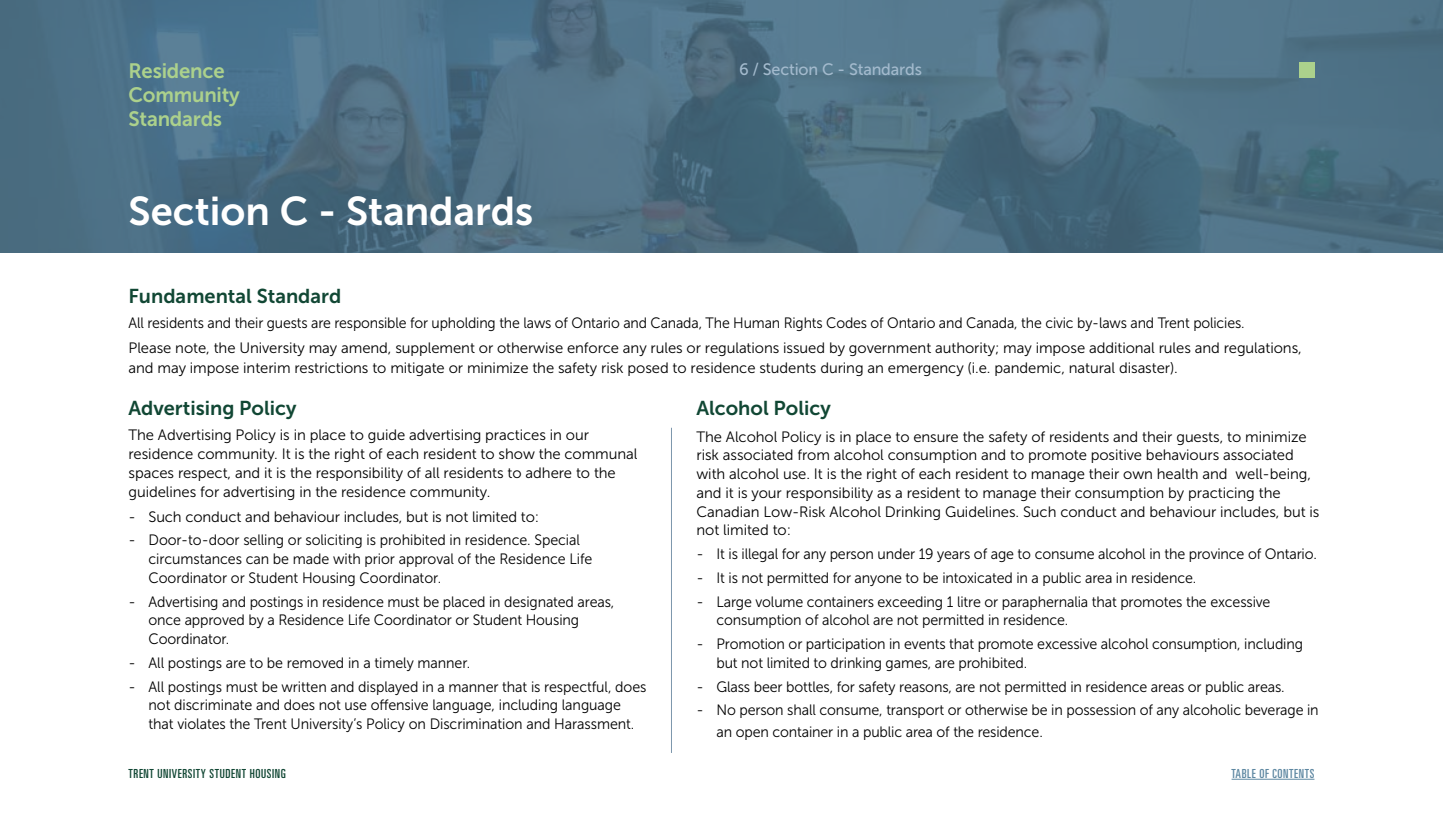
<style>
.page{position:relative;width:1443px;height:813px;background:#fff}
.page>*{position:absolute;margin:0;border:0;box-sizing:border-box;transform-origin:0 0}
.t1{font:40px "Museo Sans 700";color:#fff}
.t2{font:20.75px/23.8px "Museo Sans 700";letter-spacing:-.01em;color:#acd18c}
.t3{font:20px "Museo Sans 700";color:#114734}
.t4{font:16.5px "Museo Sans 500";letter-spacing:-.01em;color:#a3bacd}
.t5{font:15px/18.8px "Museo Sans 300";letter-spacing:-.005em;color:#000}
.t6{font:15px/25px "Museo Sans 300";letter-spacing:-.005em;color:#000;scale:.94 1}
.t7{font:ultra-condensed 12.5px "Univers";letter-spacing:.05em;color:#114734}
.t8{font:ultra-condensed 12.5px "Univers";letter-spacing:.05em;color:#5d87a1}
</style>
<div class="page">
<svg style="left:0;top:0;width:1442px;height:252px;background:#4c6f84"></svg>
<hr style="left:1231px;top:778px;width:83px;height:1px;background:#5d87a1">
<div style="left:1299px;top:62px;width:15px;height:16px;background:#acd18c"></div>
<hr style="left:671px;top:428px;width:1px;height:324px;background:#7c97ac">
<h2 class="t2" style="left:128px;top:59px;width:113px">Residence<br>Community<br>Standards</h2>
<p class="t4" style="left:739px;top:60px;width:184px">6 / Section C - Standards</p>
<h1 class="t1" style="left:128px;top:188px;width:406px">Section C - Standards</h1>
<h3 class="t3" style="left:128px;top:284px;width:214px">Fundamental Standard</h3>
<p class="t6" style="left:128px;top:310px;width:1249px">All residents and their guests are responsible for upholding the laws of Ontario and Canada, The Human Rights Codes of Ontario and Canada, the civic by-laws and Trent policies.<br>Please note, the University may amend, supplement or otherwise enforce any rules or regulations issued by government authority; may impose additional rules and regulations,</p>
<p class="t5" style="left:128px;top:358px;width:1051px">and may impose interim restrictions to mitigate or minimize the safety risk posed to residence students during an emergency (i.e. pandemic, natural disaster).</p>
<h3 class="t3" style="left:128px;top:397px;width:169px">Advertising Policy</h3>
<p class="t5" style="left:128px;top:426px;width:510px">The Advertising Policy is in place to guide advertising practices in our residence community. It is the right of each resident to show the communal spaces respect, and it is the responsibility of all residents to adhere to the guidelines for advertising in the residence community.</p>
<p class="t5" style="left:128px;top:507px;width:412px">- Such conduct and behaviour includes, but is not limited to:</p>
<p class="t5" style="left:148px;top:531px;width:445px;text-indent:-20px">- Door-to-door selling or soliciting is prohibited in residence. Special circumstances can be made with prior approval of the Residence Life<br>Coordinator or Student Housing Coordinator.</p>
<p class="t5" style="left:148px;top:592px;width:467px;text-indent:-20px">- Advertising and postings in residence must be placed in designated areas, once approved by a Residence Life Coordinator or Student Housing<br>Coordinator.</p>
<p class="t5" style="left:128px;top:653px;width:343px">- All postings are to be removed in a timely manner.</p>
<p class="t5" style="left:128px;top:677px;width:519px;text-align:center">- All postings must be written and displayed in a manner that is respectful, does not discriminate and does not use offensive language, including language<br>that violates the Trent University’s Policy on Discrimination and Harassment.</p>
<h3 class="t3" style="left:696px;top:397px;width:136px">Alcohol Policy</h3>
<p class="t5" style="left:696px;top:427px;width:624px">The Alcohol Policy is in place to ensure the safety of residents and their guests, to minimize risk associated from alcohol consumption and to promote positive behaviours associated with alcohol use. It is the right of each resident to manage their own health and well-being, and it is your responsibility as a resident to manage their consumption by practicing the Canadian Low-Risk Alcohol Drinking Guidelines. Such conduct and behaviour includes, but is not limited to:</p>
<p class="t5" style="left:696px;top:544px;width:622px">- It is illegal for any person under 19 years of age to consume alcohol in the province of Ontario.</p>
<p class="t5" style="left:696px;top:568px;width:501px">- It is not permitted for anyone to be intoxicated in a public area in residence.</p>
<p class="t5" style="left:716px;top:592px;width:555px;text-indent:-20px">- Large volume containers exceeding 1 litre or paraphernalia that promotes the excessive consumption of alcohol are not permitted in residence.</p>
<p class="t5" style="left:716px;top:634px;width:588px;text-indent:-20px">- Promotion or participation in events that promote excessive alcohol consumption, including but not limited to drinking games, are prohibited.</p>
<p class="t5" style="left:696px;top:677px;width:590px">- Glass beer bottles, for safety reasons, are not permitted in residence areas or public areas.</p>
<p class="t5" style="left:716px;top:699px;width:604px;line-height:21.2px;text-indent:-20px">- No person shall consume, transport or otherwise be in possession of any alcoholic beverage in an open container in a public area of the residence.</p>
<p class="t7" style="left:128px;top:766px;width:159px">TRENT UNIVERSITY STUDENT HOUSING</p>
<p class="t8" style="left:1231px;top:766px;width:84px">TABLE OF CONTENTS</p>
</div>
